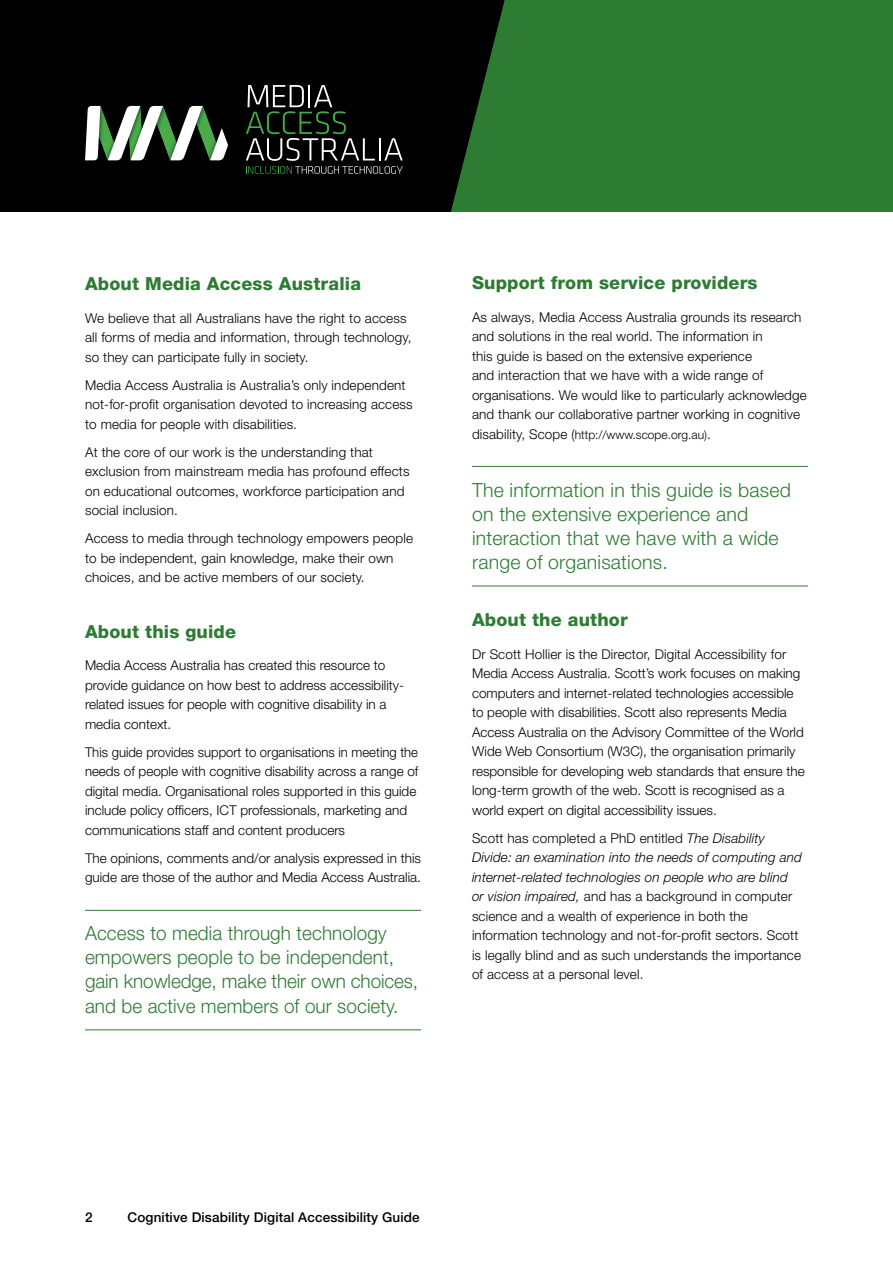
<style>
.page{position:relative;width:893px;height:1263px;background:#fff}
.page>*{position:absolute;margin:0;border:0;box-sizing:border-box;transform-origin:0 0}
.t1{font:300 19.5px/24px "Helvetica Neue LT Pro";letter-spacing:.005em;color:#2e7c34}
.t2{font:800 18px "Helvetica Neue LT Pro";letter-spacing:.01em;color:#2e7c34}
.t3{font:300 13.5px/19.5px "Helvetica Neue LT Pro";letter-spacing:.01em;color:#000}
.t4{font:500 13.5px "Helvetica Neue LT Pro";letter-spacing:.01em;color:#000}
.t5{font:300 12px "Helvetica Neue LT Pro";color:#000}
.s1{font-size:13.5px}
.s2{font-style:italic}
</style>
<div class="page">
<div style="left:0;top:0;width:893px;height:213px;background:#000"></div>
<svg style="left:445px;top:0;width:448px;height:213px;fill:#2e7c34"></svg>
<hr style="left:85px;top:910px;width:336px;height:1px;background:#2e7c34">
<hr style="left:85px;top:1029px;width:336px;height:1px;background:#2e7c34">
<hr style="left:472px;top:466px;width:336px;height:1px;background:#2e7c34">
<hr style="left:472px;top:586px;width:336px;height:1px;background:#2e7c34">
<svg style="left:246px;top:85px;width:157px;height:89px"></svg>
<svg style="left:85px;top:106px;width:143px;height:54px"></svg>
<h1 class="t2" style="left:85px;top:273px;width:277px">About Media Access Australia</h1>
<p class="t3" style="left:85px;top:308px;width:328px">We believe that all Australians have the right to access all forms of media and information, through technology, so they can participate fully in society.</p>
<p class="t3" style="left:85px;top:375px;width:329px">Media Access Australia is Australia’s only independent not-for-profit organisation devoted to increasing access to media for people with disabilities.</p>
<p class="t3" style="left:85px;top:442px;width:326px">At the core of our work is the understanding that exclusion from mainstream media has profound effects on educational outcomes, workforce participation and social inclusion.</p>
<p class="t3" style="left:85px;top:528px;width:329px">Access to media through technology empowers people to be independent, gain knowledge, make their own choices, and be active members of our society.</p>
<h1 class="t2" style="left:85px;top:621px;width:153px">About this guide</h1>
<p class="t3" style="left:85px;top:655px;width:321px">Media Access Australia has created this resource to provide guidance on how best to address accessibility&shy;related issues for people with cognitive disability in a media context.</p>
<p class="t3" style="left:85px;top:742px;width:335px">This guide provides support to organisations in meeting the needs of people with cognitive disability across a range of digital media. Organisational roles supported in this guide include policy officers, ICT professionals, marketing and communications staff and content producers</p>
<p class="t3" style="left:85px;top:848px;width:337px">The opinions, comments and/or analysis expressed in this guide are those of the author and Media Access Australia.</p>
<p class="t1" style="left:85px;top:921px;width:335px">Access to media through technology empowers people to be independent, gain knowledge, make their own choices, and be active members of our society.</p>
<h1 class="t2" style="left:472px;top:272px;width:287px">Support from service providers</h1>
<p class="t3" style="left:472px;top:307px;width:336px">As always, Media Access Australia grounds its research and solutions in the real world. The information in<br>this guide is based on the extensive experience<br>and interaction that we have with a wide range of organisations. We would like to particularly acknowledge and thank our collaborative partner working in cognitive</p>
<p class="t5" style="left:472px;top:427px;width:240px"><span class="s1">disability, Scope (</span>http://www.scope.org.au)<span class="s1">.</span></p>
<p class="t1" style="left:472px;top:477px;width:320px">The information in this guide is based on the extensive experience and interaction that we have with a wide range of organisations.</p>
<h1 class="t2" style="left:472px;top:609px;width:157px">About the author</h1>
<p class="t3" style="left:472px;top:644px;width:334px">Dr Scott Hollier is the Director, Digital Accessibility for Media Access Australia. Scott’s work focuses on making computers and internet-related technologies accessible to people with disabilities. Scott also represents Media Access Australia on the Advisory Committee of the World Wide Web Consortium (W3C), the organisation primarily responsible for developing web standards that ensure the long-term growth of the web. Scott is recognised as a world expert on digital accessibility issues.</p>
<p class="t3" style="left:472px;top:828px;width:331px">Scott has completed a PhD entitled <span class="s2">The Disability Divide: an examination into the needs of computing and internet-related technologies on people who are blind or vision impaired,</span> and has a background in computer science and a wealth of experience in both the information technology and not-for-profit sectors. Scott is legally blind and as such understands the importance of access at a personal level.</p>
<p class="t4" style="left:85px;top:1209px;width:9px">2</p>
<p class="t4" style="left:128px;top:1209px;width:294px">Cognitive Disability Digital Accessibility Guide</p>
</div>
